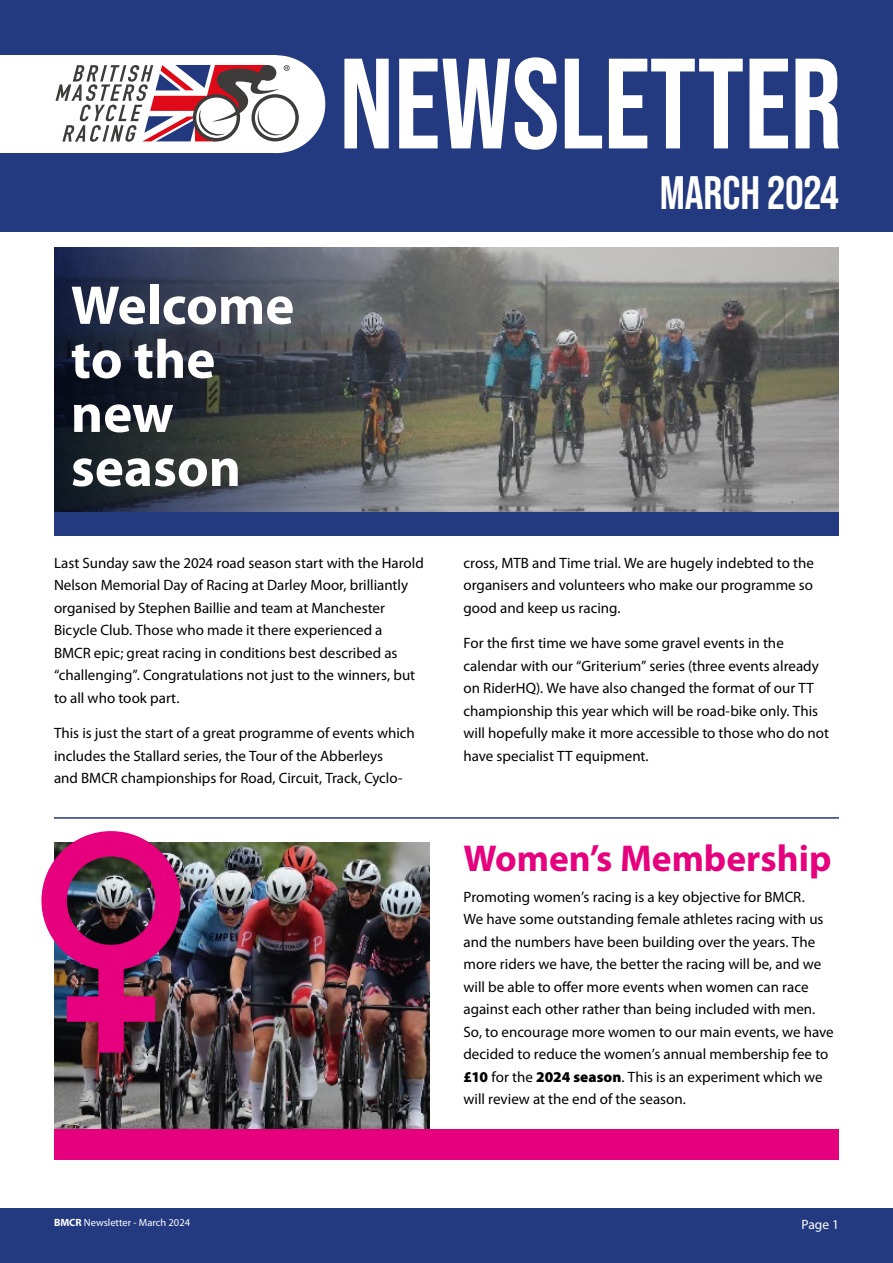
<style>
.page{position:relative;width:893px;height:1263px;background:#fff}
.page>*{position:absolute;margin:0;border:0;box-sizing:border-box;transform-origin:0 0}
.t1{font:700 55.2px/54px "Myriad Pro";color:#fff}
.t2{font:700 46.95px "Bebas Neue Pro";color:#fff}
.t3{font:700 37.5px "Myriad Pro";color:#e6007d}
.t4{font:15px/22.5px "Myriad Pro";color:#000}
.t5{font:13.5px "Myriad Pro";color:#fff}
.t6{font:10.5px "Myriad Pro";color:#fff}
.s1{font-weight:900}
.s2{font-weight:700}
</style>
<div class="page">
<img style="left:54px;top:843px;width:375px;height:286px">
<div style="left:0;top:0;width:893px;height:232px;background:#233a81"></div>
<div style="left:0;top:1209px;width:893px;height:54px;background:#233a81"></div>
<div style="left:227px;top:55px;width:98px;height:98px;background:#fff;border-radius:50%"></div>
<div style="left:0;top:55px;width:277px;height:98px;background:#fff"></div>
<svg style="left:56px;top:65px;width:243px;height:77px"></svg>
<svg style="left:344px;top:57px;width:495px;height:93px"></svg>
<img style="left:446px;top:247px;width:393px;height:266px">
<svg style="left:54px;top:247px;width:392px;height:266px;background:#41464e"></svg>
<hr style="left:54px;top:817px;width:785px;height:2px;background:#233a81">
<img style="left:41px;top:831px;width:140px;height:221px">
<div style="left:54px;top:513px;width:785px;height:23px;background:#233a81"></div>
<div style="left:54px;top:1129px;width:785px;height:31px;background:#e6007d"></div>
<h1 class="t1" style="left:71px;top:276px;width:225px">Welcome to the new season</h1>
<p class="t4" style="left:54px;top:551px;width:371px">Last Sunday saw the 2024 road season start with the Harold Nelson Memorial Day of Racing at Darley Moor, brilliantly organised by Stephen Baillie and team at Manchester Bicycle Club. Those who made it there experienced a<br>BMCR epic; great racing in conditions best described as “challenging”. Congratulations not just to the winners, but to all who took part.</p>
<p class="t4" style="left:54px;top:722px;width:362px">This is just the start of a great programme of events which includes the Stallard series, the Tour of the Abberleys<br>and BMCR championships for Road, Circuit, Track, Cyclo-</p>
<h2 class="t2" style="left:660px;top:166px;width:181px">MARCH 2024</h2>
<p class="t4" style="left:463px;top:551px;width:352px;text-align:justify">cross, MTB and Time trial. We are hugely indebted to the organisers and volunteers who make our programme so good and keep us racing.</p>
<p class="t4" style="left:463px;top:632px;width:367px">For the first time we have some gravel events in the calendar with our “Griterium” series (three events already on RiderHQ). We have also changed the format of our TT championship this year which will be road-bike only. This will hopefully make it more accessible to those who do not have specialist TT equipment.</p>
<h3 class="t3" style="left:463px;top:834px;width:369px">Women’s Membership</h3>
<p class="t4" style="left:463px;top:885px;width:372px">Promoting women’s racing is a key objective for BMCR.<br>We have some outstanding female athletes racing with us and the numbers have been building over the years. The more riders we have, the better the racing will be, and we will be able to offer more events when women can race against each other rather than being included with men.<br>So, to encourage more women to our main events, we have decided to reduce the women’s annual membership fee to <span class="s1">£10</span> for the <span class="s1">2024 season</span>. This is an experiment which we will review at the end of the season.</p>
<p class="t6" style="left:54px;top:1216px;width:138px"><span class="s2">BMCR</span> Newsletter - March 2024</p>
<p class="t5" style="left:801px;top:1216px;width:39px">Page 1</p>
</div>
